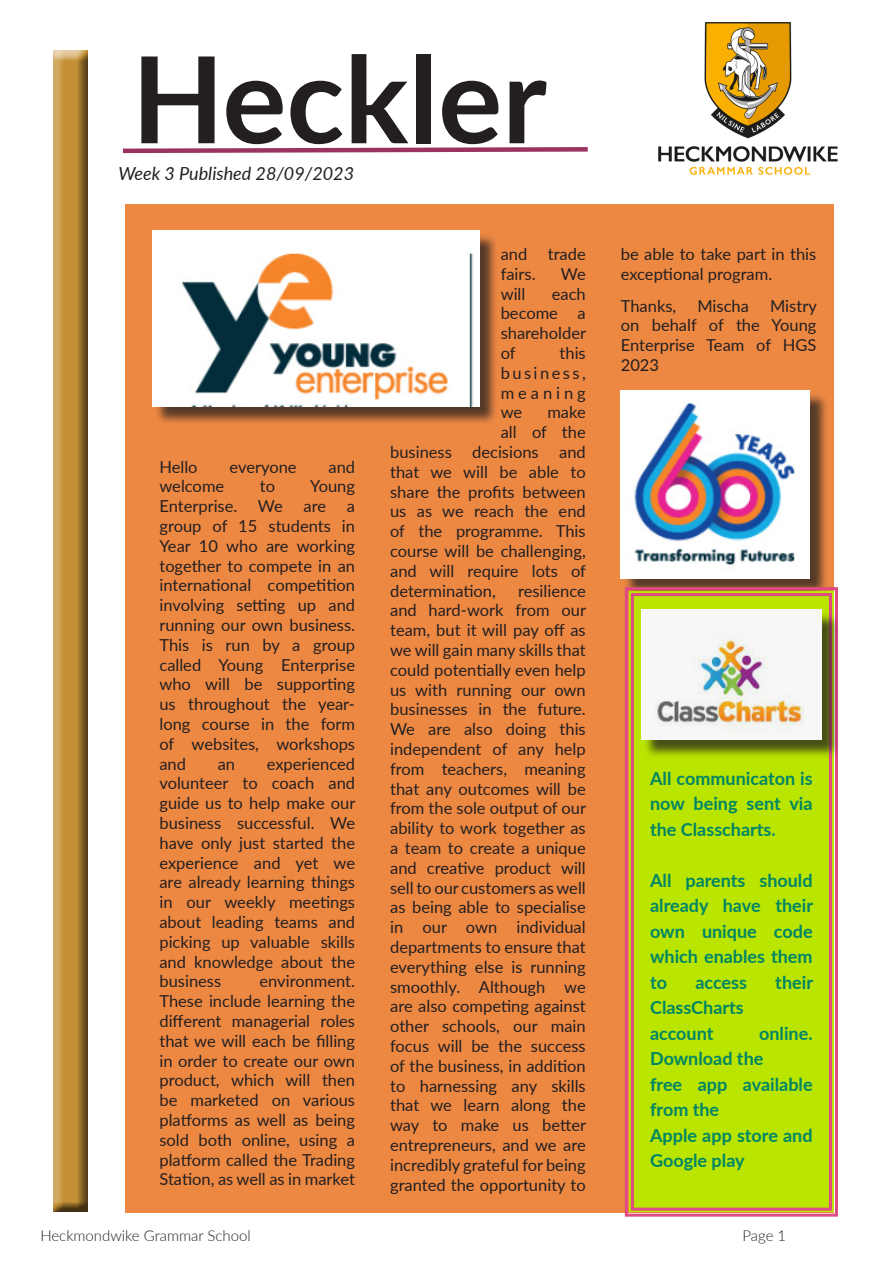
<style>
.page{position:relative;width:893px;height:1263px;background:#fff}
.page>*{position:absolute;margin:0;border:0;box-sizing:border-box;transform-origin:0 0}
.t1{font:700 120px "Lato";color:#231f20}
.t2{font:700 18px/25.5px "Lato";color:#008565}
.t3{font:italic 18px "Lato";color:#231f20}
.t4{font:16.5px/19.8px "Lato";color:#231f20;text-align:justify}
.t5{font:300 15px "Lato";color:#231f20}
</style>
<div class="page">
<div style="left:47px;top:51px;width:41px;height:1162px;background:#231f20;opacity:.75"></div>
<img style="left:658px;top:22px;width:180px;height:153px">
<svg style="left:123px;top:147px;width:465px;height:7px"></svg>
<div style="left:125px;top:204px;width:708px;height:1008px;background:#ed8843"></div>
<div style="left:154px;top:233px;width:344px;height:192px;background:#231f20;opacity:.75"></div>
<img style="left:152px;top:231px;width:327px;height:175px">
<div style="left:623px;top:393px;width:205px;height:204px;background:#231f20;opacity:.75"></div>
<img style="left:621px;top:390px;width:189px;height:188px">
<svg style="left:623px;top:586px;width:215px;height:631px;background:#bcdb09"></svg>
<div style="left:631px;top:593px;width:201px;height:617px;border:3px solid #dd4b82"></div>
<div style="left:643px;top:612px;width:197px;height:147px;background:#231f20;opacity:.75"></div>
<img style="left:641px;top:610px;width:181px;height:130px">
<p class="t1" style="left:132px;top:11px;width:417px">Heckler</p>
<p class="t3" style="left:118px;top:161px;width:237px">Week 3 Published 28/09/2023</p>
<p class="t4" style="left:159px;top:456px;width:40px">Hello</p>
<p class="t4" style="left:230px;top:456px;width:69px">everyone</p>
<p class="t4" style="left:328px;top:456px;width:28px">and</p>
<p class="t4" style="left:159px;top:476px;width:66px">welcome</p>
<p class="t4" style="left:260px;top:476px;width:17px">to</p>
<p class="t4" style="left:310px;top:476px;width:46px">Young</p>
<p class="t4" style="left:159px;top:496px;width:125px">Enterprise. We</p>
<p class="t4" style="left:304px;top:496px;width:24px">are</p>
<p class="t4" style="left:159px;top:496px;width:197px;text-indent:187px">a group of 15 students in Year 10 who are working together to compete in an international competition involving setting up and running our own business.<br>This is run by a group called Young Enterprise who will be supporting us throughout the year&shy;long course in the form of websites, workshops and</p>
<p class="t4" style="left:159px;top:753px;width:197px;text-indent:107px">experienced volunteer to coach and guide us to help make our business successful. We have only just started the experience and yet we are already learning things in our weekly meetings about leading teams and picking up valuable skills and knowledge about the business</p>
<p class="t4" style="left:218px;top:753px;width:19px">an</p>
<p class="t4" style="left:159px;top:971px;width:197px;text-indent:100px">environment.<br>These include learning the different managerial roles that we will each be filling in order to create our own product, which will then be marketed on various platforms as well as being sold both online, using a platform called the Trading Station, as well as in market</p>
<p class="t4" style="left:501px;top:243px;width:87px">and trade fairs.</p>
<p class="t4" style="left:561px;top:263px;width:26px">We</p>
<p class="t4" style="left:501px;top:283px;width:26px">will</p>
<p class="t4" style="left:501px;top:283px;width:87px;text-indent:51px">each become a shareholder of</p>
<p class="t4" style="left:501px;top:342px;width:87px;text-indent:59px">this business, meaning we</p>
<p class="t4" style="left:547px;top:402px;width:40px">make</p>
<p class="t4" style="left:501px;top:422px;width:87px">all of the</p>
<p class="t4" style="left:390px;top:441px;width:197px">business decisions and</p>
<p class="t4" style="left:390px;top:461px;width:197px">that we will be able to</p>
<p class="t4" style="left:390px;top:481px;width:197px">share the profits between</p>
<p class="t4" style="left:390px;top:501px;width:197px">us as we reach the end</p>
<p class="t4" style="left:390px;top:521px;width:197px">of the programme. This</p>
<p class="t4" style="left:390px;top:540px;width:197px">course will be challenging,</p>
<p class="t4" style="left:390px;top:560px;width:197px">and will require lots of</p>
<p class="t4" style="left:390px;top:580px;width:107px">determination,</p>
<p class="t4" style="left:390px;top:580px;width:197px;text-indent:128px">resilience and hard-work from our team, but it will pay off as we will gain many skills that could potentially even help us with running our own businesses in the future.<br>We are also doing this independent of any help from teachers, meaning that any outcomes will be from the sole output of our ability to work together as a team to create a unique and creative product will sell to our customers as well as being able to specialise in our own individual departments to ensure that everything else is running smoothly. Although we are also competing against other schools, our main focus will be the success of the business, in addition to harnessing any skills that we learn along the way to make us better entrepreneurs, and we are incredibly grateful for being granted the opportunity to</p>
<p class="t4" style="left:621px;top:243px;width:197px">be able to take part in this exceptional program.</p>
<p class="t4" style="left:621px;top:295px;width:57px">Thanks,</p>
<p class="t4" style="left:697px;top:295px;width:53px">Mischa</p>
<p class="t4" style="left:621px;top:295px;width:198px;text-indent:149px">Mistry on behalf of the Young Enterprise Team of HGS 2023</p>
<p class="t2" style="left:650px;top:764px;width:164px;text-align:justify">All communicaton is now being sent via the Classcharts.</p>
<p class="t2" style="left:650px;top:866px;width:164px;text-align:justify">All parents should already have their own unique code which enables them to</p>
<p class="t2" style="left:695px;top:968px;width:53px">access</p>
<p class="t2" style="left:775px;top:968px;width:39px">their</p>
<p class="t2" style="left:650px;top:994px;width:95px">ClassCharts</p>
<p class="t2" style="left:650px;top:1019px;width:65px">account</p>
<p class="t2" style="left:650px;top:1019px;width:164px;text-indent:109px">online.<br>Download the</p>
<p class="t2" style="left:650px;top:1070px;width:164px">free app available from the</p>
<p class="t2" style="left:650px;top:1121px;width:164px">Apple app store and<br>Google play</p>
<p class="t5" style="left:40px;top:1225px;width:212px">Heckmondwike Grammar School</p>
<p class="t5" style="left:742px;top:1225px;width:45px">Page 1</p>
</div>
